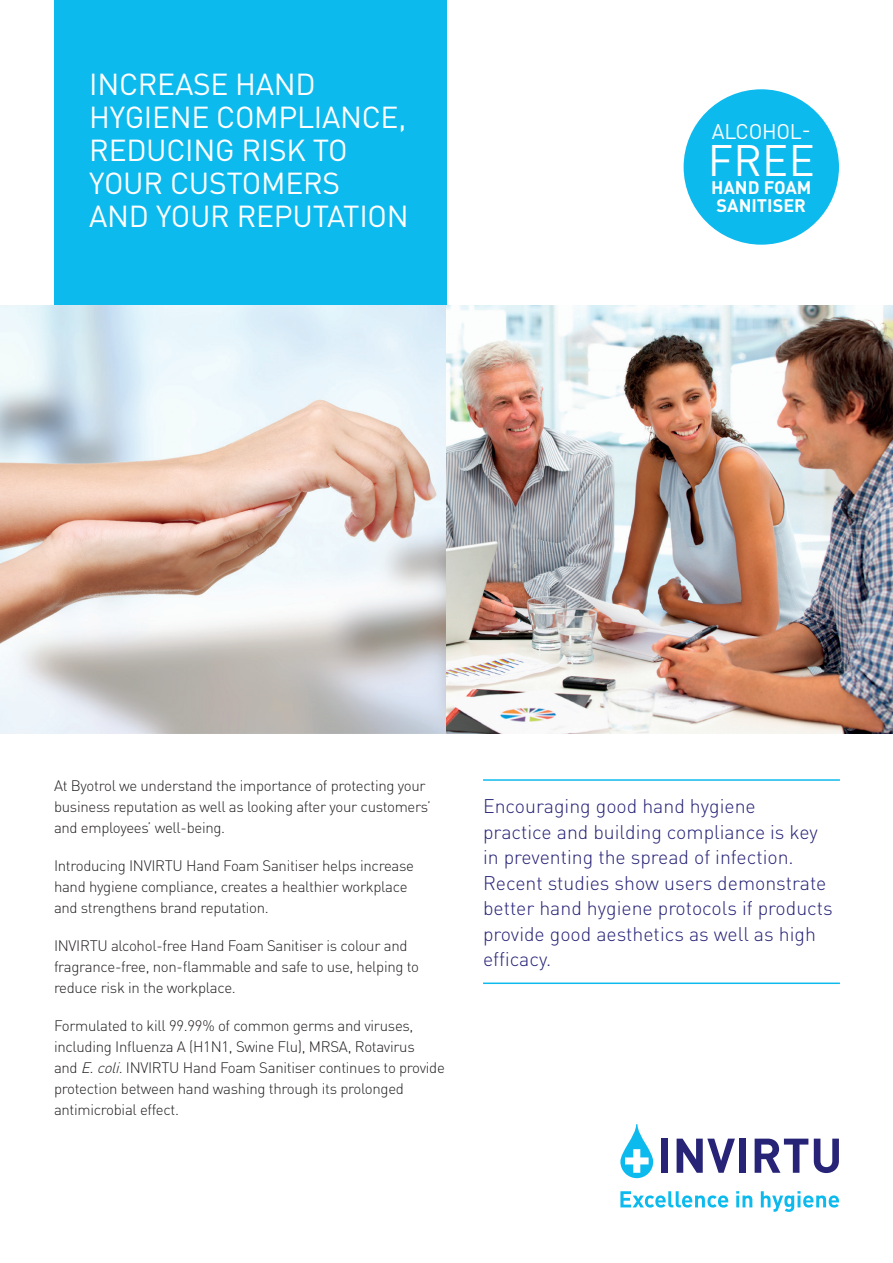
<style>
.page{position:relative;width:893px;height:1263px;background:#fff}
.page>*{position:absolute;margin:0;border:0;box-sizing:border-box;transform-origin:0 0}
.t1{font:43.5px "DIN";color:#fff}
.t2{font:30px/33px "DIN";letter-spacing:-.01em;color:#fff}
.t3{font:21px "DIN";letter-spacing:-.01em;color:#fff}
.t4{font:300 19.5px/25.5px "DIN";color:#272377}
.t5{font:700 18px/18px "DIN";color:#fff;text-align:center}
.t6{font:300 15px/21px "DIN";letter-spacing:-.02em;color:#231f20}
.s1{font-style:italic}
</style>
<div class="page">
<div style="left:54px;top:0;width:392px;height:315px;background:#0dbaee"></div>
<img style="left:0;top:305px;width:893px;height:428px">
<div style="left:684px;top:89px;width:155px;height:156px;background:#0dbaee;border-radius:50%"></div>
<hr style="left:483px;top:779px;width:357px;height:2px;background:#0dbaee">
<hr style="left:483px;top:982px;width:357px;height:2px;background:#0dbaee">
<div style="left:661px;top:1138px;width:7px;height:35px;background:#272377"></div>
<svg style="left:677px;top:1138px;width:58px;height:35px"></svg>
<div style="left:739px;top:1138px;width:7px;height:35px;background:#272377"></div>
<svg style="left:755px;top:1138px;width:53px;height:35px"></svg>
<svg style="left:814px;top:1138px;width:25px;height:35px"></svg>
<svg style="left:620px;top:1124px;width:33px;height:54px"></svg>
<svg style="left:620px;top:1191px;width:108px;height:16px"></svg>
<svg style="left:736px;top:1191px;width:16px;height:16px"></svg>
<svg style="left:761px;top:1191px;width:78px;height:21px"></svg>
<h2 class="t2" style="left:89px;top:67px;width:321px">INCREASE HAND<br>HYGIENE COMPLIANCE,<br>REDUCING RISK TO<br>YOUR CUSTOMERS<br>AND YOUR REPUTATION</h2>
<h3 class="t3" style="left:712px;top:118px;width:100px">ALCOHOL-</h3>
<h1 class="t1" style="left:708px;top:133px;width:109px">FREE</h1>
<p class="t5" style="left:711px;top:178px;width:102px">HAND FOAM<br>SANITISER</p>
<p class="t6" style="left:54px;top:775px;width:378px">At Byotrol we understand the importance of protecting your business reputation as well as looking after your customers’ and employees’ well-being.</p>
<p class="t6" style="left:54px;top:855px;width:362px">Introducing INVIRTU Hand Foam Sanitiser helps increase hand hygiene compliance, creates a healthier workplace and strengthens brand reputation.</p>
<p class="t6" style="left:54px;top:935px;width:367px">INVIRTU alcohol-free Hand Foam Sanitiser is colour and fragrance-free, non-flammable and safe to use, helping to reduce risk in the workplace.</p>
<p class="t6" style="left:54px;top:1015px;width:392px">Formulated to kill 99.99% of common germs and viruses, including Influenza A (H1N1, Swine Flu), MRSA, Rotavirus<br>and <span class="s1">E.coli</span>. INVIRTU Hand Foam Sanitiser continues to provide protection between hand washing through its prolonged antimicrobial effect.</p>
<p class="t4" style="left:483px;top:793px;width:351px">Encouraging good hand hygiene<br>practice and building compliance is key in preventing the spread of infection.<br>Recent studies show users demonstrate better hand hygiene protocols if products provide good aesthetics as well as high efficacy.</p>
</div>
